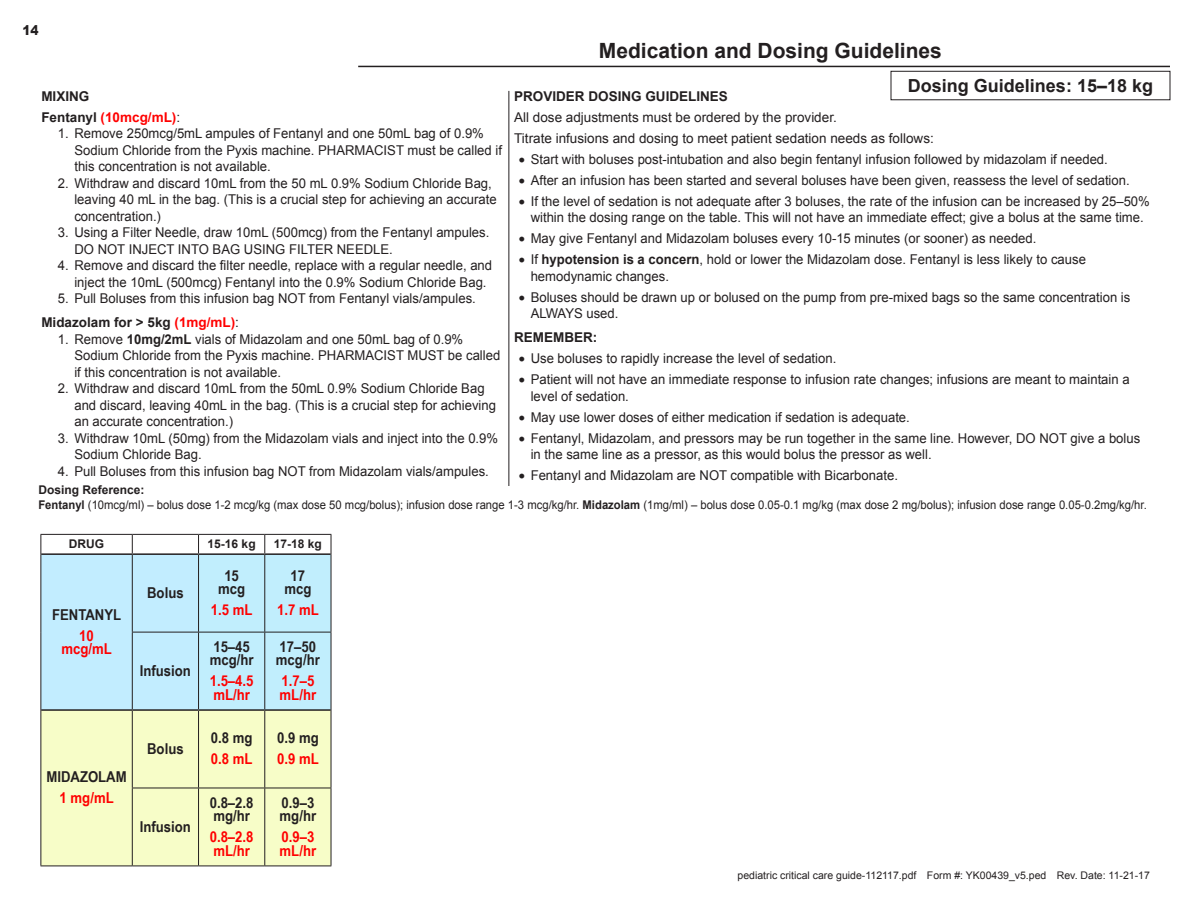
<style>
.page{position:relative;width:1188px;height:918px;background:#fff}
.page>*{position:absolute;margin:0;border:0;box-sizing:border-box;transform-origin:0 0}
.t1{font:700 21px "Arial";color:#231f20}
.weight_subtitle{font:700 18px "Arial";color:#231f20}
.tabletext{font:700 15px/13.5px "Arial Narrow";color:#231f20;scale:1.07 1}
.tabletext-2{font:700 15px/13.5px "Arial Narrow";color:#f00;scale:1.07 1}
.t2{font:13.5px/16.5px "Arial";color:#231f20}
.t3{font:700 13.5px/21px "Arial";color:#231f20}
.t4{font:900 13.5px "Arial";color:#231f20;scale:.9 1}
.t5{font:12px/15px "Arial";color:#231f20;scale:.94 1}
.headerrow{font:700 12px "Arial";color:#231f20}
.t6{font:10.5px "Arial";color:#231f20}
.s1{font-weight:700}
.s2{color:#f00}
.s3{font-weight:400}
.s4{font-weight:700;color:#f00}
</style>
<div class="page">
<hr style="left:358px;top:66px;width:812px;height:1px;background:#231f20">
<hr style="left:508px;top:91px;width:1px;height:395px;background:#231f20">
<div style="left:891px;top:71px;width:279px;height:29px;border:1px solid #231f20"></div>
<div style="left:41px;top:711px;width:290px;height:155px;background:#f7fdc8"></div>
<hr style="left:40px;top:710px;width:1px;height:78px;background:#231f20">
<hr style="left:132px;top:711px;width:1px;height:77px;background:#231f20">
<hr style="left:198px;top:711px;width:1px;height:77px;background:#231f20">
<hr style="left:264px;top:711px;width:1px;height:77px;background:#231f20">
<hr style="left:331px;top:710px;width:1px;height:78px;background:#231f20">
<hr style="left:40px;top:788px;width:1px;height:78px;background:#231f20">
<hr style="left:132px;top:788px;width:67px;height:1px;background:#231f20">
<hr style="left:132px;top:788px;width:1px;height:78px;background:#231f20">
<hr style="left:199px;top:788px;width:66px;height:1px;background:#231f20">
<hr style="left:198px;top:788px;width:1px;height:78px;background:#231f20">
<hr style="left:265px;top:788px;width:66px;height:1px;background:#231f20">
<hr style="left:264px;top:788px;width:1px;height:78px;background:#231f20">
<hr style="left:331px;top:788px;width:1px;height:78px;background:#231f20">
<hr style="left:40px;top:866px;width:92px;height:1px;background:#231f20">
<hr style="left:132px;top:866px;width:67px;height:1px;background:#231f20">
<hr style="left:199px;top:866px;width:66px;height:1px;background:#231f20">
<hr style="left:265px;top:866px;width:66px;height:1px;background:#231f20">
<svg style="left:40px;top:534px;width:292px;height:176px;background:#c5ebfa"></svg>
<hr style="left:132px;top:534px;width:67px;height:1px;background:#231f20">
<hr style="left:132px;top:709px;width:67px;height:2px;background:#231f20">
<hr style="left:199px;top:709px;width:66px;height:2px;background:#231f20">
<hr style="left:265px;top:709px;width:66px;height:2px;background:#231f20">
<hr style="left:41px;top:553px;width:91px;height:2px;background:#231f20">
<hr style="left:132px;top:553px;width:67px;height:2px;background:#231f20">
<hr style="left:199px;top:553px;width:66px;height:2px;background:#231f20">
<hr style="left:265px;top:553px;width:66px;height:2px;background:#231f20">
<hr style="left:41px;top:709px;width:91px;height:2px;background:#231f20">
<p class="t4" style="left:22px;top:22px;width:20px">14</p>
<h1 class="t1" style="left:599px;top:36px;width:345px">Medication and Dosing Guidelines</h1>
<p class="weight_subtitle" style="left:908px;top:74px;width:247px">Dosing Guidelines: 15–18 kg</p>
<p class="t3" style="left:514px;top:86px;width:215px">PROVIDER DOSING GUIDELINES</p>
<p class="t2" style="left:514px;top:107px;width:421px;line-height:21px">All dose adjustments must be ordered by the provider.<br>Titrate infusions and dosing to meet patient sedation needs as follows:</p>
<p class="t2" style="left:519px;top:151px;width:591px">• Start with boluses post-intubation and also begin fentanyl infusion followed by midazolam if needed.</p>
<p class="t2" style="left:519px;top:172px;width:613px">• After an infusion has been started and several boluses have been given, reassess the level of sedation.</p>
<p class="t2" style="left:519px;top:193px;width:633px;text-align:center">• If the level of sedation is not adequate after 3 boluses, the rate of the infusion can be increased by 25–50% within the dosing range on the table. This will not have an immediate effect; give a bolus at the same time.</p>
<p class="t2" style="left:519px;top:230px;width:519px">• May give Fentanyl and Midazolam boluses every 10-15 minutes (or sooner) as needed.</p>
<p class="t2" style="left:531px;top:251px;width:557px;text-indent:-12px">• If <span class="s1">hypotension is a concern</span>, hold or lower the Midazolam dose. Fentanyl is less likely to cause hemodynamic changes.</p>
<p class="t2" style="left:531px;top:289px;width:601px;text-indent:-12px">• Boluses should be drawn up or bolused on the pump from pre-mixed bags so the same concentration is<br>ALWAYS used.</p>
<p class="t3" style="left:514px;top:327px;width:85px">REMEMBER:</p>
<p class="t2" style="left:519px;top:350px;width:319px">• Use boluses to rapidly increase the level of sedation.</p>
<p class="t2" style="left:531px;top:371px;width:601px;text-indent:-12px">• Patient will not have an immediate response to infusion rate changes; infusions are meant to maintain a level of sedation.</p>
<p class="t2" style="left:519px;top:409px;width:393px">• May use lower doses of either medication if sedation is adequate.</p>
<p class="t2" style="left:531px;top:430px;width:611px;text-indent:-12px">• Fentanyl, Midazolam, and pressors may be run together in the same line. However, DO NOT give a bolus in the same line as a pressor, as this would bolus the pressor as well.</p>
<p class="t2" style="left:519px;top:467px;width:381px">• Fentanyl and Midazolam are NOT compatible with Bicarbonate.</p>
<p class="t5" style="left:38px;top:482px;width:1181px"><span class="s1">Dosing Reference:<br>Fentanyl</span> (10mcg/ml) – bolus dose 1-2 mcg/kg (max dose 50 mcg/bolus); infusion dose range 1-3 mcg/kg/hr. <span class="s1">Midazolam</span> (1mg/ml) – bolus dose 0.05-0.1 mg/kg (max dose 2 mg/bolus); infusion dose range 0.05-0.2mg/kg/hr.</p>
<p class="t3" style="left:41px;top:86px;width:140px">MIXING<br>Fentanyl <span class="s2">(10mcg/mL)</span><span class="s3">:</span></p>
<p class="t2" style="left:74px;top:125px;width:429px;text-indent:-16px">1. Remove 250mcg/5mL ampules of Fentanyl and one 50mL bag of 0.9%<br>Sodium Chloride from the Pyxis machine. PHARMACIST must be called if this concentration is not available.</p>
<p class="t2" style="left:74px;top:175px;width:424px;text-indent:-16px">2. Withdraw and discard 10mL from the 50 mL 0.9% Sodium Chloride Bag, leaving 40 mL in the bag. (This is a crucial step for achieving an accurate concentration.)</p>
<p class="t2" style="left:74px;top:224px;width:417px;text-indent:-16px">3. Using a Filter Needle, draw 10mL (500mcg) from the Fentanyl ampules.<br>DO NOT INJECT INTO BAG USING FILTER NEEDLE.</p>
<p class="t2" style="left:74px;top:257px;width:419px;text-indent:-16px">4. Remove and discard the filter needle, replace with a regular needle, and inject the 10mL (500mcg) Fentanyl into the 0.9% Sodium Chloride Bag.</p>
<p class="t2" style="left:41px;top:287px;width:436px;line-height:24px;text-indent:16px">5. Pull Boluses from this infusion bag NOT from Fentanyl vials/ampules.<br><span class="s1">Midazolam for &gt; 5kg</span> <span class="s4">(1mg/mL)</span>:</p>
<p class="t2" style="left:74px;top:331px;width:427px;text-indent:-16px">1. Remove <span class="s1">10mg/2mL</span> vials of Midazolam and one 50mL bag of 0.9%<br>Sodium Chloride from the Pyxis machine. PHARMACIST MUST be called if this concentration is not available.</p>
<p class="t2" style="left:74px;top:380px;width:423px;text-indent:-16px">2. Withdraw and discard 10mL from the 50mL 0.9% Sodium Chloride Bag and discard, leaving 40mL in the bag. (This is a crucial step for achieving an accurate concentration.)</p>
<p class="t2" style="left:74px;top:430px;width:425px;text-indent:-16px">3. Withdraw 10mL (50mg) from the Midazolam vials and inject into the 0.9%<br>Sodium Chloride Bag.</p>
<p class="t2" style="left:58px;top:463px;width:433px">4. Pull Boluses from this infusion bag NOT from Midazolam vials/ampules.</p>
<p class="headerrow" style="left:69px;top:536px;width:37px">DRUG</p>
<p class="headerrow" style="left:208px;top:536px;width:50px">15-16 kg</p>
<p class="headerrow" style="left:274px;top:536px;width:50px">17-18 kg</p>
<p class="tabletext" style="left:52px;top:607px;width:66px">FENTANYL</p>
<p class="tabletext-2" style="left:61px;top:628px;width:49px;text-align:center">10 mcg/mL</p>
<p class="tabletext" style="left:147px;top:585px;width:36px">Bolus</p>
<p class="tabletext" style="left:140px;top:663px;width:49px">Infusion</p>
<p class="tabletext" style="left:46px;top:769px;width:77px">MIDAZOLAM</p>
<p class="tabletext-2" style="left:60px;top:790px;width:52px">1 mg/mL</p>
<p class="tabletext" style="left:147px;top:741px;width:36px">Bolus</p>
<p class="tabletext" style="left:140px;top:819px;width:49px">Infusion</p>
<p class="tabletext" style="left:218px;top:568px;width:27px;text-align:center">15 mcg</p>
<p class="tabletext-2" style="left:211px;top:602px;width:40px">1.5 mL</p>
<p class="tabletext" style="left:210px;top:639px;width:43px">15–45 mcg/hr</p>
<p class="tabletext-2" style="left:210px;top:674px;width:43px">1.5–4.5 mL/hr</p>
<p class="tabletext" style="left:211px;top:730px;width:40px">0.8 mg</p>
<p class="tabletext-2" style="left:211px;top:751px;width:40px">0.8 mL</p>
<p class="tabletext" style="left:210px;top:795px;width:43px">0.8–2.8 mg/hr</p>
<p class="tabletext-2" style="left:210px;top:829px;width:43px">0.8–2.8 mL/hr</p>
<p class="tabletext" style="left:284px;top:568px;width:27px;text-align:center">17 mcg</p>
<p class="tabletext-2" style="left:277px;top:602px;width:40px">1.7 mL</p>
<p class="tabletext" style="left:276px;top:639px;width:43px">17–50 mcg/hr</p>
<p class="tabletext-2" style="left:280px;top:674px;width:36px">1.7–5 mL/hr</p>
<p class="tabletext" style="left:277px;top:730px;width:40px">0.9 mg</p>
<p class="tabletext-2" style="left:277px;top:751px;width:40px">0.9 mL</p>
<p class="tabletext" style="left:280px;top:795px;width:36px">0.9–3 mg/hr</p>
<p class="tabletext-2" style="left:280px;top:829px;width:36px">0.9–3 mL/hr</p>
<p class="t6" style="left:738px;top:869px;width:414px">pediatric critical care guide-112117.pdf Form #: YK00439_v5.ped Rev. Date: 11-21-17</p>
</div>
